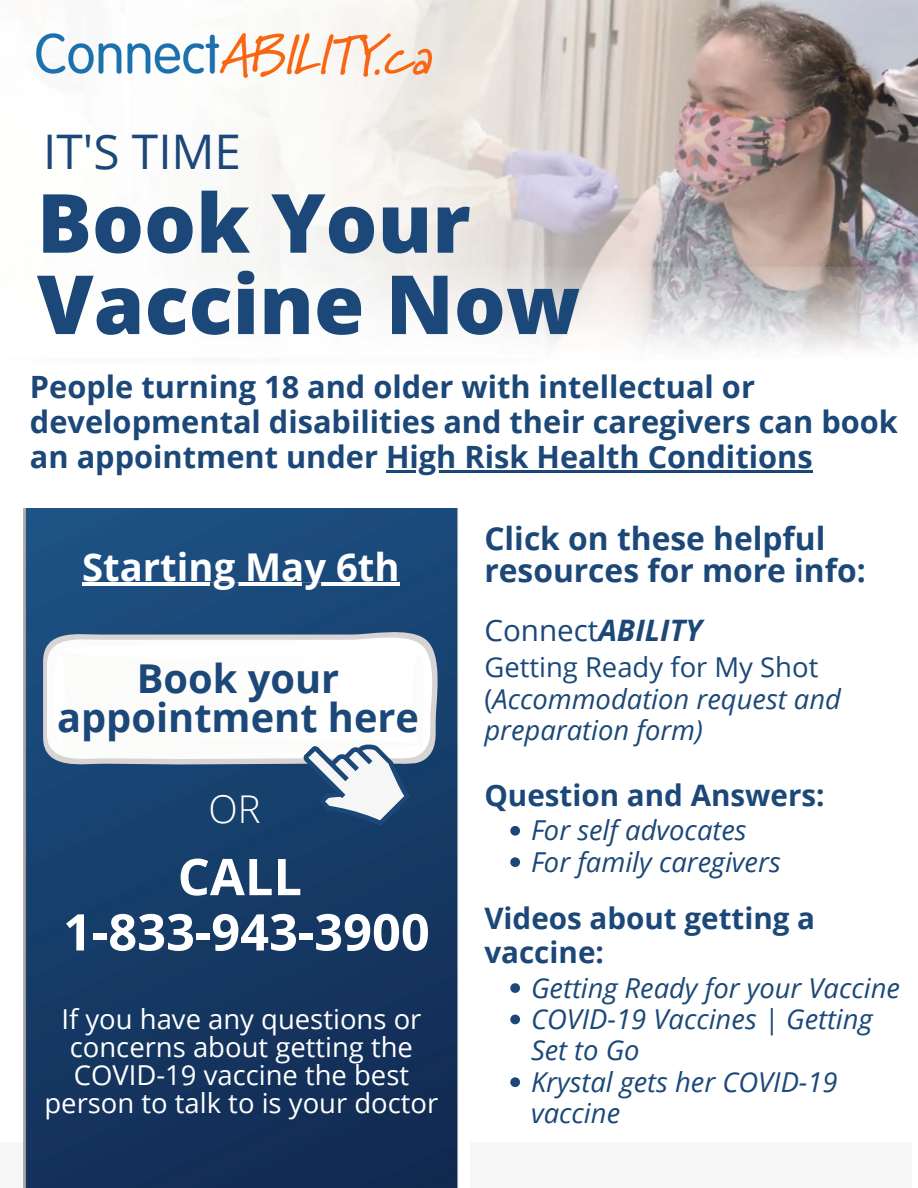
<style>
.page{position:relative;width:918px;height:1188px;background:#fff}
.page>*{position:absolute;margin:0;border:0;box-sizing:border-box;transform-origin:0 0}
.t1{font:800 81.75px/81.3px "Open Sans";color:#1b4878}
.t2{font:700 50.55px "Open Sans";color:#fff}
.t3{font:47.7px "Open Sans";color:#1b4878}
.t4{font:700 39.75px/39.6px "Open Sans";color:#1b4878;text-align:center}
.t5{font:700 38.25px "Open Sans";color:#fff}
.t6{font:300 38.25px "Open Sans";color:#fff}
.t7{font:700 31.8px "Open Sans";color:#1b4878}
.t8{font:700 30.75px/34.8px "Open Sans";color:#1b4878}
.t9{font:700 29.55px/34px "Open Sans";color:#1b4878}
.t10{font:29.55px "Open Sans";color:#1b4878}
.t11{font:italic 27.45px/31.3px "Open Sans";color:#1b4878}
.t12{font:27.45px/28.2px "Open Sans";color:#fff;text-align:center}
.s1{font-weight:700;font-style:italic}
.s2{font-style:normal}
</style>
<div class="page">
<img style="left:23px;top:0;width:895px;height:567px">
<div style="left:0;top:1142px;width:912px;height:46px;background:#f6f6f6"></div>
<img style="left:24px;top:509px;width:445px;height:679px">
<svg style="left:43px;top:627px;width:401px;height:144px;background:#2e5680"></svg>
<svg style="left:47px;top:633px;width:392px;height:132px"></svg>
<svg style="left:51px;top:643px;width:388px;height:202px"></svg>
<hr style="left:386px;top:470px;width:427px;height:2px;background:#1b4878">
<img style="left:37px;top:33px;width:395px;height:44px">
<hr style="left:82px;top:583px;width:318px;height:3px;background:#fff">
<svg style="left:510px;top:826px;width:10px;height:10px"></svg>
<svg style="left:510px;top:857px;width:10px;height:10px"></svg>
<svg style="left:510px;top:983px;width:10px;height:10px"></svg>
<svg style="left:510px;top:1015px;width:10px;height:9px"></svg>
<svg style="left:510px;top:1077px;width:10px;height:10px"></svg>
<p class="t3" style="left:43px;top:118px;width:199px">IT'S TIME</p>
<p class="t1" style="left:37px;top:180px;width:545px">Book Your<br>Vaccine Now</p>
<p class="t8" style="left:30px;top:369px;width:869px">People turning 18 and older with intellectual or developmental disabilities and their caregivers can book an appointment under High Risk Health Conditions</p>
<p class="t7" style="left:484px;top:516px;width:343px">Click on these helpful</p>
<p class="t5" style="left:82px;top:540px;width:319px">Starting May 6th</p>
<p class="t7" style="left:484px;top:548px;width:383px">resources for more info:</p>
<p class="t4" style="left:57px;top:657px;width:363px">Book your appointment here</p>
<p class="t6" style="left:209px;top:782px;width:54px">OR</p>
<p class="t2" style="left:178px;top:841px;width:126px">CALL</p>
<p class="t2" style="left:63px;top:897px;width:368px">1-833-943-3900</p>
<p class="t12" style="left:44px;top:1004px;width:395px">If you have any questions or concerns about getting the<br>COVID-19 vaccine the best person to talk to is your doctor</p>
<p class="t10" style="left:484px;top:609px;width:219px">Connect<span class="s1">ABILITY</span></p>
<p class="t11" style="left:484px;top:651px;width:358px"><span class="s2">Getting Ready for My Shot (</span>Accommodation request and preparation form)</p>
<p class="t9" style="left:484px;top:778px;width:342px">Question and Answers:</p>
<p class="t11" style="left:531px;top:814px;width:217px">For self advocates</p>
<p class="t11" style="left:531px;top:845px;width:251px">For family caregivers</p>
<p class="t9" style="left:484px;top:901px;width:332px">Videos about getting a vaccine:</p>
<p class="t11" style="left:531px;top:971px;width:371px">Getting Ready for your Vaccine</p>
<p class="t11" style="left:531px;top:1003px;width:343px">COVID-19 Vaccines | Getting<br>Set to Go</p>
<p class="t11" style="left:531px;top:1065px;width:308px">Krystal gets her COVID-19 vaccine</p>
</div>
